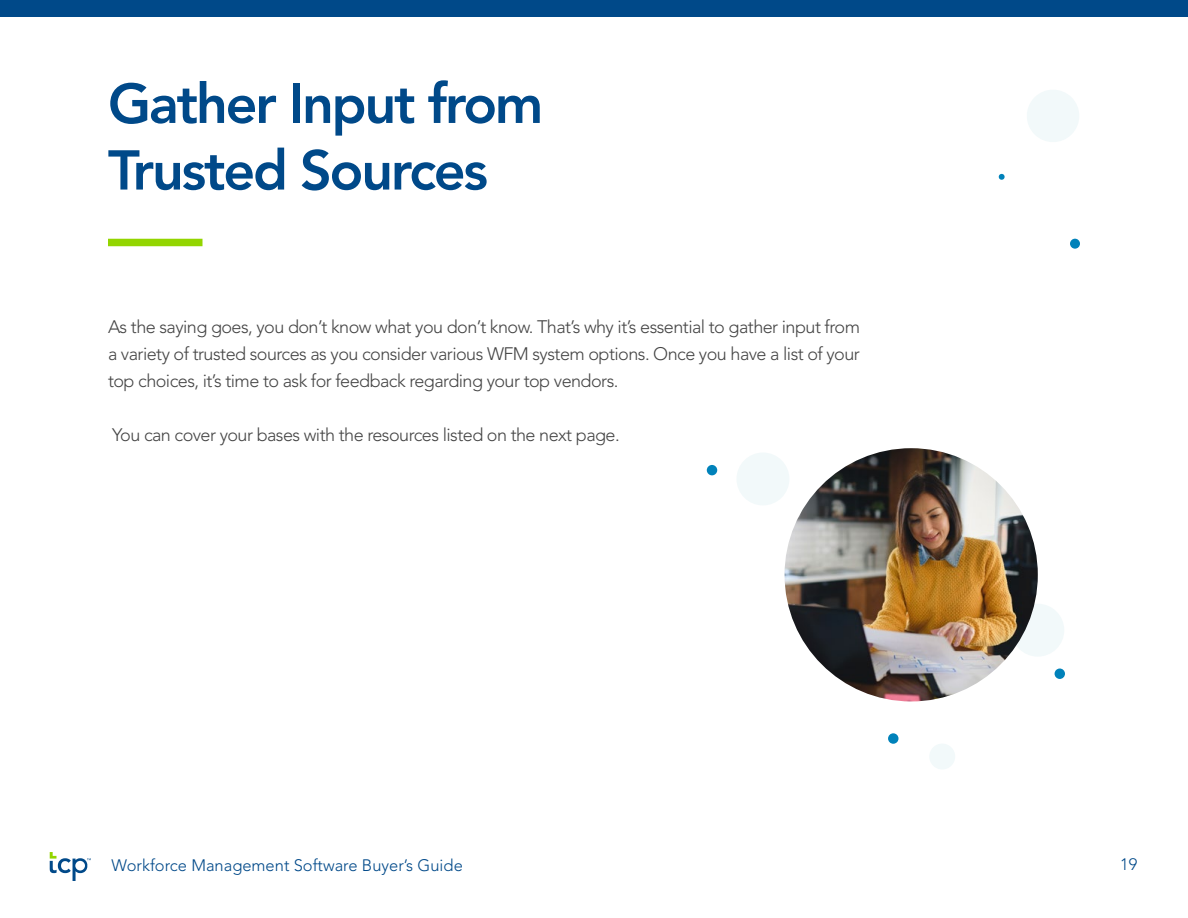
<style>
.page{position:relative;width:1188px;height:918px;background:#fff}
.page>*{position:absolute;margin:0;border:0;box-sizing:border-box;transform-origin:0 0}
.t1{font:800 55.5px/66.6px "Avenir LT Pro";letter-spacing:-.04em;color:#004989}
.t2{font:300 18px/27px "Avenir LT Pro";letter-spacing:-.03em;color:#444;text-align:justify}
.t3{font:300 16.5px "Avenir LT Pro";color:#004989}
</style>
<div class="page">
<svg style="left:50px;top:852px;width:41px;height:29px"></svg>
<div style="left:0;top:0;width:1188px;height:16px;background:#004989"></div>
<div style="left:108px;top:239px;width:94px;height:7px;background:#93d500"></div>
<div style="left:1070px;top:239px;width:10px;height:10px;background:#0082ba;border-radius:50%"></div>
<svg style="left:998px;top:174px;width:7px;height:6px"></svg>
<svg style="left:1027px;top:90px;width:52px;height:52px"></svg>
<div style="left:707px;top:465px;width:10px;height:10px;background:#0082ba;border-radius:50%"></div>
<div style="left:888px;top:733px;width:10px;height:11px;background:#0082ba;border-radius:50%"></div>
<div style="left:929px;top:744px;width:26px;height:26px;background:#f2f9fa;border-radius:50%"></div>
<div style="left:1011px;top:604px;width:53px;height:53px;background:#f2f9fa;border-radius:50%"></div>
<div style="left:737px;top:453px;width:52px;height:52px;background:#f2f9fa;border-radius:50%"></div>
<div style="left:1055px;top:669px;width:10px;height:10px;background:#0082ba;border-radius:50%"></div>
<img style="left:785px;top:448px;width:253px;height:253px;border-radius:127px">
<h1 class="t1" style="left:108px;top:71px;width:437px">Gather Input from<br>Trusted Sources</h1>
<p class="t2" style="left:108px;top:314px;width:754px">As the saying goes, you don’t know what you don’t know. That’s why it’s essential to gather input from a variety of trusted sources as you consider various WFM system options. Once you have a list of your top choices, it’s time to ask for feedback regarding your top vendors.</p>
<p class="t2" style="left:112px;top:422px;width:509px">You can cover your bases with the resources listed on the next page.</p>
<p class="t3" style="left:112px;top:855px;width:353px">Workforce Management Software Buyer’s Guide</p>
<p class="t3" style="left:1120px;top:855px;width:19px">19</p>
</div>
